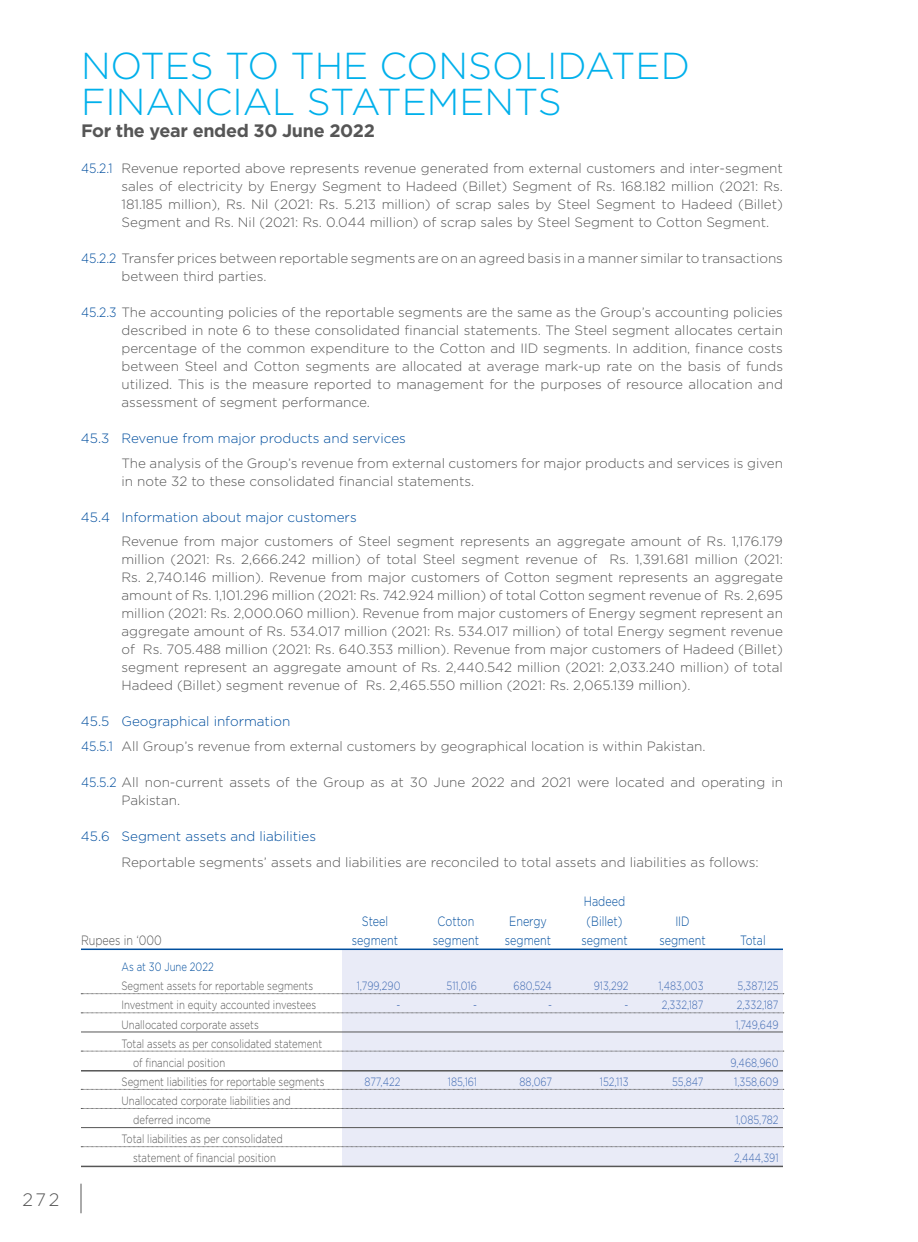
<style>
.page{position:relative;width:918px;height:1242px;background:#fff}
.page>*{position:absolute;margin:0;border:0;box-sizing:border-box;transform-origin:0 0}
.t1{font:300 37.5px/36px "Gotham";color:#00b0eb}
.t2{font:700 18px "Gotham";letter-spacing:-.02em;color:#565656}
.t3{font:300 18px "Gotham";color:#565656}
.t4{font:300 13.5px/18px "Gotham";color:#565656}
.t5{font:300 13.5px "Gotham";color:#004e9e}
.t6{font:300 13.5px "Gotham";color:#004e9e;scale:.8 1}
.t7{font:300 13.5px "Gotham";color:#565656;scale:.8 1}
.t8{font:300 12px/19.2px "Gotham";color:#565656;scale:.8 1}
.t9{font:300 12px "Gotham";color:#3f6ab2;scale:.8 1}
.t10{font:300 12px "Gotham";color:#004e9e;scale:.8 1}
.s1{color:#004e9e}
</style>
<div class="page">
<svg style="left:81px;top:1184px;width:1px;height:29px"></svg>
<div style="left:342px;top:949px;width:441px;height:218px;background:#e9ebf7"></div>
<hr style="left:81px;top:949px;width:702px;height:1px;background:#004e9e">
<svg style="left:81px;top:993px;width:703px;height:1px"></svg>
<svg style="left:81px;top:1013px;width:703px;height:1px"></svg>
<hr style="left:81px;top:1032px;width:702px;height:1px;background:#565656">
<svg style="left:81px;top:1051px;width:703px;height:1px"></svg>
<hr style="left:81px;top:1070px;width:702px;height:2px;background:#565656">
<svg style="left:81px;top:1089px;width:703px;height:1px"></svg>
<svg style="left:81px;top:1108px;width:703px;height:1px"></svg>
<hr style="left:81px;top:1127px;width:702px;height:1px;background:#565656">
<svg style="left:81px;top:1146px;width:703px;height:1px"></svg>
<hr style="left:81px;top:1166px;width:702px;height:1px;background:#565656">
<h2 class="t3" style="left:22px;top:1188px;width:39px">272</h2>
<h1 class="t1" style="left:81px;top:47px;width:611px">NOTES TO THE CONSOLIDATED<br>FINANCIAL STATEMENTS</h1>
<h2 class="t2" style="left:81px;top:119px;width:295px">For the year ended 30 June 2022</h2>
<p class="t4" style="left:121px;top:159px;width:663px;text-align:justify;text-indent:-40px"><span class="s1">45.2.1</span> Revenue reported above represents revenue generated from external customers and inter-segment sales of electricity by Energy Segment to Hadeed (Billet) Segment of Rs. 168.182 million (2021: Rs.<br>181.185 million), Rs. Nil (2021: Rs. 5.213 million) of scrap sales by Steel Segment to Hadeed (Billet)<br>Segment and Rs. Nil (2021: Rs. 0.044 million) of scrap sales by Steel Segment to Cotton Segment.</p>
<p class="t4" style="left:122px;top:249px;width:663px;text-indent:-41px"><span class="s1">45.2.2</span> Transfer prices between reportable segments are on an agreed basis in a manner similar to transactions between third parties.</p>
<p class="t4" style="left:122px;top:303px;width:663px;text-align:justify;text-indent:-41px"><span class="s1">45.2.3</span> The accounting policies of the reportable segments are the same as the Group’s accounting policies described in note 6 to these consolidated financial statements. The Steel segment allocates certain percentage of the common expenditure to the Cotton and IID segments. In addition, finance costs between Steel and Cotton segments are allocated at average mark-up rate on the basis of funds utilized. This is the measure reported to management for the purposes of resource allocation and assessment of segment performance.</p>
<p class="t5" style="left:81px;top:429px;width:326px">45.3 Revenue from major products and services</p>
<p class="t4" style="left:121px;top:453px;width:663px">The analysis of the Group’s revenue from external customers for major products and services is given in note 32 to these consolidated financial statements.</p>
<p class="t5" style="left:81px;top:508px;width:277px">45.4 Information about major customers</p>
<p class="t4" style="left:121px;top:532px;width:663px;text-align:justify">Revenue from major customers of Steel segment represents an aggregate amount of Rs. 1,176.179 million (2021: Rs. 2,666.242 million) of total Steel segment revenue of Rs. 1,391.681 million (2021:<br>Rs. 2,740.146 million). Revenue from major customers of Cotton segment represents an aggregate amount of Rs. 1,101.296 million (2021: Rs. 742.924 million) of total Cotton segment revenue of Rs. 2,695 million (2021: Rs. 2,000.060 million). Revenue from major customers of Energy segment represent an aggregate amount of Rs. 534.017 million (2021: Rs. 534.017 million) of total Energy segment revenue of Rs. 705.488 million (2021: Rs. 640.353 million). Revenue from major customers of Hadeed (Billet) segment represent an aggregate amount of Rs. 2,440.542 million (2021: 2,033.240 million) of total Hadeed (Billet) segment revenue of Rs. 2,465.550 million (2021: Rs. 2,065.139 million).</p>
<p class="t4" style="left:81px;top:709px;width:626px;line-height:24.9px"><span class="s1">45.5 Geographical information<br>45.5.1</span> All Group’s revenue from external customers by geographical location is within Pakistan.</p>
<p class="t4" style="left:121px;top:773px;width:663px;text-indent:-40px"><span class="s1">45.5.2</span> All non-current assets of the Group as at 30 June 2022 and 2021 were located and operating in<br>Pakistan.</p>
<p class="t5" style="left:81px;top:828px;width:237px">45.6 Segment assets and liabilities</p>
<p class="t4" style="left:121px;top:853px;width:639px">Reportable segments’ assets and liabilities are reconciled to total assets and liabilities as follows:</p>
<p class="t6" style="left:584px;top:893px;width:53px">Hadeed</p>
<p class="t6" style="left:362px;top:912px;width:34px">Steel</p>
<p class="t6" style="left:438px;top:912px;width:47px">Cotton</p>
<p class="t6" style="left:509px;top:912px;width:49px">Energy</p>
<p class="t6" style="left:587px;top:912px;width:46px">(Billet)</p>
<p class="t6" style="left:675px;top:912px;width:19px">IID</p>
<p class="t7" style="left:81px;top:932px;width:103px">Rupees in ‘000</p>
<p class="t6" style="left:352px;top:932px;width:59px">segment</p>
<p class="t6" style="left:433px;top:932px;width:59px">segment</p>
<p class="t6" style="left:505px;top:932px;width:59px">segment</p>
<p class="t6" style="left:581px;top:932px;width:59px">segment</p>
<p class="t6" style="left:659px;top:932px;width:59px">segment</p>
<p class="t6" style="left:740px;top:932px;width:34px">Total</p>
<p class="t10" style="left:122px;top:959px;width:117px">As at 30 June 2022</p>
<p class="t8" style="left:122px;top:976px;width:241px">Segment assets for reportable segments</p>
<p class="t9" style="left:357px;top:978px;width:56px">1,799,290</p>
<p class="t9" style="left:447px;top:978px;width:40px">511,016</p>
<p class="t9" style="left:514px;top:978px;width:50px">680,524</p>
<p class="t9" style="left:594px;top:978px;width:45px">913,292</p>
<p class="t9" style="left:658px;top:978px;width:58px">1,483,003</p>
<p class="t9" style="left:738px;top:978px;width:53px">5,387,125</p>
<p class="t8" style="left:122px;top:995px;width:245px">Investment in equity accounted investees</p>
<p class="t9" style="left:397px;top:998px;width:6px">-</p>
<p class="t9" style="left:473px;top:998px;width:6px">-</p>
<p class="t9" style="left:548px;top:998px;width:6px">-</p>
<p class="t9" style="left:625px;top:998px;width:6px">-</p>
<p class="t9" style="left:662px;top:998px;width:54px">2,332,187</p>
<p class="t9" style="left:737px;top:998px;width:54px">2,332,187</p>
<p class="t8" style="left:122px;top:1014px;width:173px">Unallocated corporate assets</p>
<p class="t9" style="left:735px;top:1017px;width:56px">1,749,649</p>
<p class="t8" style="left:133px;top:1034px;width:238px;text-indent:-12px">Total assets as per consolidated statement of financial position</p>
<p class="t9" style="left:730px;top:1055px;width:62px">9,468,960</p>
<p class="t8" style="left:122px;top:1072px;width:255px">Segment liabilities for reportable segments</p>
<p class="t9" style="left:364px;top:1074px;width:47px">877,422</p>
<p class="t9" style="left:448px;top:1074px;width:38px">185,161</p>
<p class="t9" style="left:520px;top:1074px;width:42px">88,067</p>
<p class="t9" style="left:600px;top:1074px;width:37px">152,113</p>
<p class="t9" style="left:672px;top:1074px;width:41px">55,847</p>
<p class="t9" style="left:734px;top:1074px;width:57px">1,358,609</p>
<p class="t8" style="left:133px;top:1091px;width:199px;text-indent:-12px">Unallocated corporate liabilities and deferred income</p>
<p class="t9" style="left:735px;top:1112px;width:55px">1,085,782</p>
<p class="t8" style="left:122px;top:1129px;width:203px;text-align:center">Total liabilities as per consolidated statement of financial position</p>
<p class="t9" style="left:734px;top:1151px;width:57px">2,444,391</p>
</div>
